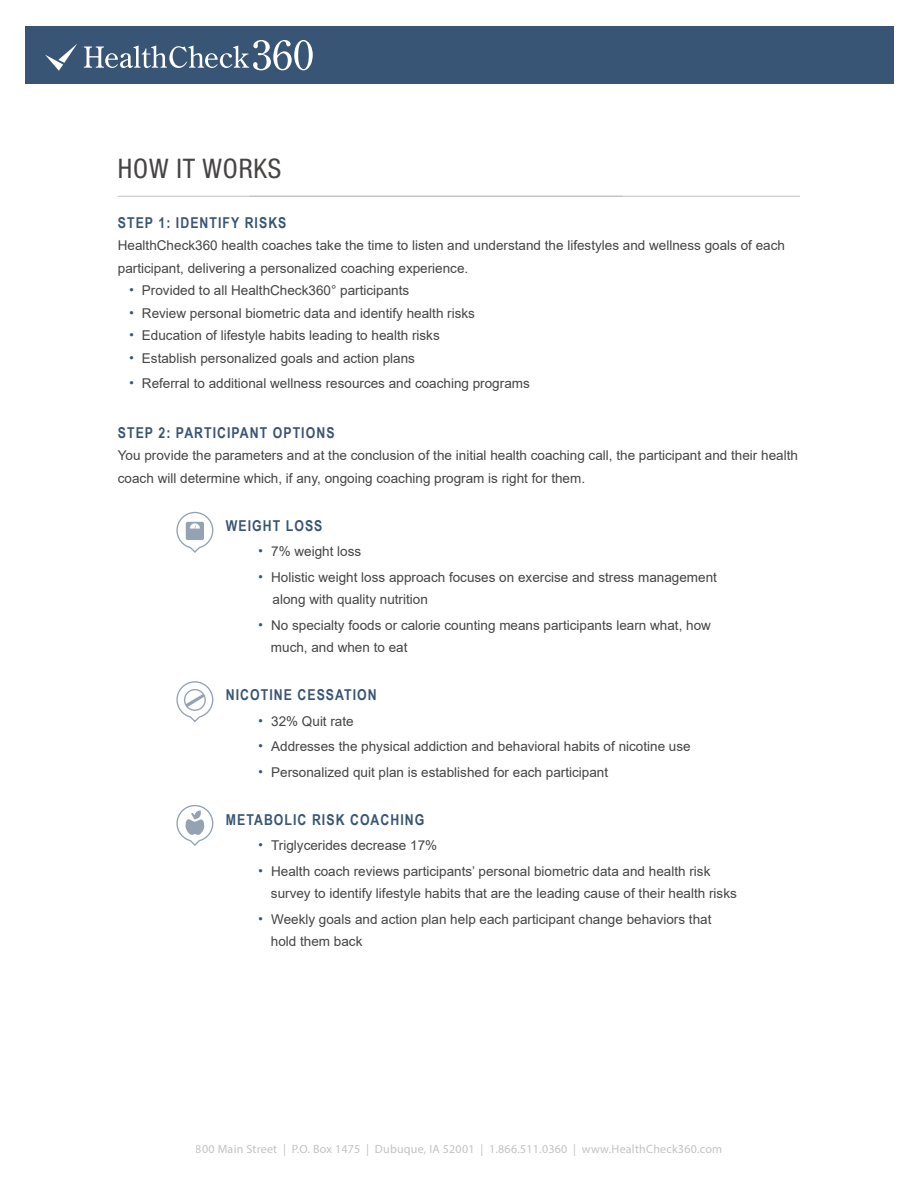
<style>
.page{position:relative;width:918px;height:1188px;background:#fff}
.page>*{position:absolute;margin:0;border:0;box-sizing:border-box;transform-origin:0 0}
.t1{font:condensed 27px "Helvetica Neue LT Std";letter-spacing:.03em;color:#464343}
.t2{font:700 15px "Arial Narrow";letter-spacing:.07em;color:#385575}
.t3{font:13.5px/25.5px "Arial";color:#464343}
.t4{font:12px "Myriad Pro";letter-spacing:.02em;color:#97999c}
.s1{font-family:"Myriad Pro";font-weight:700;font-size:25.5px;color:#385575}
</style>
<div class="page">
<hr style="left:118px;top:196px;width:682px;height:1px;background:#bcbdc0">
<svg style="left:176px;top:805px;width:38px;height:41px"></svg>
<svg style="left:176px;top:681px;width:38px;height:42px"></svg>
<svg style="left:176px;top:511px;width:38px;height:42px"></svg>
<div style="left:25px;top:27px;width:869px;height:57px;background:#385575"></div>
<svg style="left:84px;top:40px;width:229px;height:30px"></svg>
<svg style="left:45px;top:44px;width:32px;height:27px"></svg>
<h1 class="t1" style="left:118px;top:153px;width:165px">HOW IT WORKS</h1>
<p class="t2" style="left:118px;top:211px;width:170px">STEP 1: IDENTIFY RISKS</p>
<p class="t3" style="left:118px;top:233px;width:669px">HealthCheck360 health coaches take the time to listen and understand the lifestyles and wellness goals of each</p>
<p class="t3" style="left:118px;top:255px;width:352px">participant, delivering a personalized coaching experience.</p>
<p class="t3" style="left:129px;top:278px;width:281px"><span class="s1">.</span> Provided to all HealthCheck360° participants</p>
<p class="t3" style="left:129px;top:300px;width:347px"><span class="s1">.</span> Review personal biometric data and identify health risks</p>
<p class="t3" style="left:129px;top:323px;width:312px"><span class="s1">.</span> Education of lifestyle habits leading to health risks</p>
<p class="t3" style="left:129px;top:345px;width:287px"><span class="s1">.</span> Establish personalized goals and action plans</p>
<p class="t3" style="left:129px;top:370px;width:402px"><span class="s1">.</span> Referral to additional wellness resources and coaching programs</p>
<p class="t2" style="left:118px;top:421px;width:218px">STEP 2: PARTICIPANT OPTIONS</p>
<p class="t3" style="left:118px;top:444px;width:682px;line-height:22.5px">You provide the parameters and at the conclusion of the initial health coaching call, the participant and their health coach will determine which, if any, ongoing coaching program is right for them.</p>
<p class="t2" style="left:226px;top:514px;width:98px">WEIGHT LOSS</p>
<p class="t3" style="left:259px;top:539px;width:460px"><span class="s1">.</span> 7% weight loss<br><span class="s1">.</span> Holistic weight loss approach focuses on exercise and stress management</p>
<p class="t3" style="left:259px;top:587px;width:454px;text-indent:14px">along with quality nutrition<br><span class="s1">.</span> No specialty foods or calorie counting means participants learn what, how</p>
<p class="t3" style="left:271px;top:635px;width:138px">much, and when to eat</p>
<p class="t2" style="left:226px;top:684px;width:152px">NICOTINE CESSATION</p>
<p class="t3" style="left:259px;top:708px;width:434px"><span class="s1">.</span> 32% Quit rate<br><span class="s1">.</span> Addresses the physical addiction and behavioral habits of nicotine use <span class="s1">.</span> Personalized quit plan is established for each participant</p>
<p class="t2" style="left:226px;top:808px;width:200px">METABOLIC RISK COACHING</p>
<p class="t3" style="left:259px;top:833px;width:453px"><span class="s1">.</span> Triglycerides decrease 17%<br><span class="s1">.</span> Health coach reviews participants’ personal biometric data and health risk</p>
<p class="t3" style="left:259px;top:881px;width:480px;text-indent:12px">survey to identify lifestyle habits that are the leading cause of their health risks <span class="s1">.</span> Weekly goals and action plan help each participant change behaviors that</p>
<p class="t3" style="left:271px;top:929px;width:93px">hold them back</p>
<p class="t4" style="left:196px;top:1142px;width:528px">800 Main Street | P.O. Box 1475 | Dubuque, IA 52001 | 1.866.511.0360 | www.HealthCheck360.com</p>
</div>
